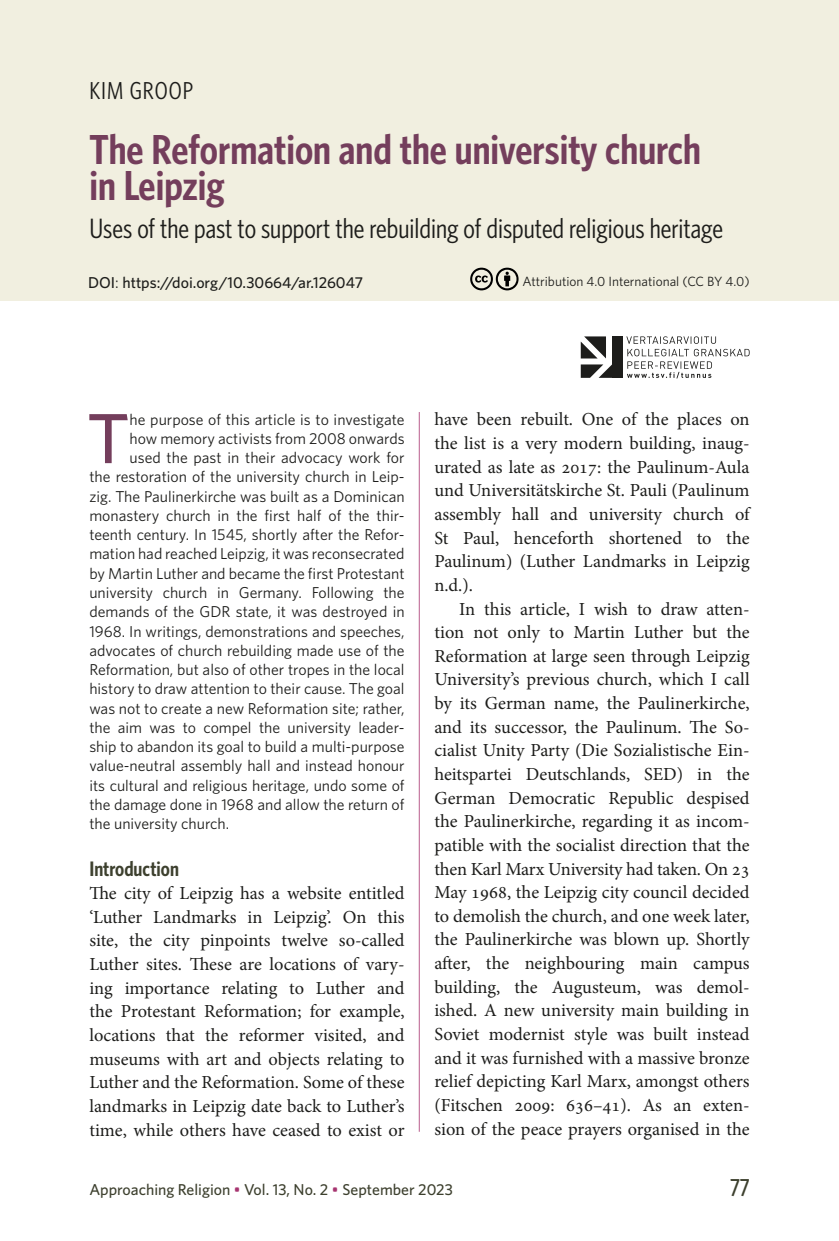
<style>
.page{position:relative;width:839px;height:1241px;background:#fff}
.page>*{position:absolute;margin:0;border:0;box-sizing:border-box;transform-origin:0 0}
.Ingressi{font:500 71.05px "Whitney";color:#743e5c}
.Artikkeli_otsikko{font:600 42px "Whitney Condensed";color:#743e5c}
.Artikkeli_selittävä{font:28px "Whitney Condensed";color:#1d1d1b}
.Kirjoittaja{font:24.5px "Whitney Condensed";letter-spacing:.04em;color:#1d1d1b}
.t1{font:500 24.5px "Whitney Condensed";color:#3d402e}
.Artikkelin_väliotsik{font:600 21px "Whitney Condensed";color:#3d402e}
.Leipis{font:18.38px/23.6px "Minion Pro";color:#1d1d1b}
.Leipis_1__kpl{font:18.38px/23.6px "Minion Pro";color:#1d1d1b;text-align:justify}
.Ingressi-2{font:15.75px "Whitney";color:#1d1d1b}
.t2{font:500 15.75px "Whitney";color:#3d402e}
.t3{font:500 15.75px "Whitney";color:#1d1d1b}
.t4{font:13.3px "Whitney";color:#1d1d1b}
.s1{font-weight:400}
.s2{color:#a73570}
</style>
<div class="page">
<div style="left:0;top:0;width:838px;height:301px;background:#f1efe0"></div>
<hr style="left:419px;top:412px;width:1px;height:719px;background:#b95d8d">
<svg style="left:470px;top:267px;width:49px;height:24px"></svg>
<svg style="left:580px;top:336px;width:26px;height:22px"></svg>
<svg style="left:580px;top:364px;width:32px;height:14px"></svg>
<div style="left:612px;top:336px;width:10px;height:42px;background:#1d1d1b"></div>
<svg style="left:626px;top:336px;width:123px;height:42px"></svg>
<p class="Kirjoittaja" style="left:89px;top:76px;width:105px">KIM GROOP</p>
<h1 class="Artikkeli_otsikko" style="left:89px;top:123px;width:613px">The Reformation and the university church</h1>
<h1 class="Artikkeli_otsikko" style="left:89px;top:159px;width:137px">in Leipzig</h1>
<h2 class="Artikkeli_selittävä" style="left:89px;top:211px;width:635px">Uses of the past to support the rebuilding of disputed religious heritage</h2>
<p class="t3" style="left:88px;top:272px;width:276px">DOI<span class="s1">:</span> https://doi.org/10.30664/ar.126047</p>
<p class="t4" style="left:522px;top:273px;width:229px">Attribution 4.0 International (CC BY 4.0)</p>
<p class="Ingressi" style="left:87px;top:391px;width:44px">T</p>
<p class="Ingressi-2" style="left:130px;top:408px;width:276px">he purpose of this article is to investigate</p>
<p class="Ingressi-2" style="left:130px;top:428px;width:276px">how memory activists from 2008 onwards</p>
<p class="Ingressi-2" style="left:130px;top:447px;width:276px">used the past in their advocacy work for</p>
<p class="Ingressi-2" style="left:89px;top:466px;width:317px">the restoration of the university church in Leip-</p>
<p class="Ingressi-2" style="left:89px;top:485px;width:317px">zig. The Paulinerkirche was built as a Dominican</p>
<p class="Ingressi-2" style="left:89px;top:505px;width:317px">monastery church in the first half of the thir-</p>
<p class="Ingressi-2" style="left:89px;top:524px;width:317px">teenth century. In 1545, shortly after the Refor-</p>
<p class="Ingressi-2" style="left:89px;top:543px;width:316px">mation had reached Leipzig, it was reconsecrated</p>
<p class="Ingressi-2" style="left:89px;top:562px;width:317px">by Martin Luther and became the first Protestant</p>
<p class="Ingressi-2" style="left:89px;top:582px;width:316px">university church in Germany. Following the</p>
<p class="Ingressi-2" style="left:89px;top:601px;width:317px">demands of the GDR state, it was destroyed in</p>
<p class="Ingressi-2" style="left:89px;top:620px;width:317px">1968. In writings, demonstrations and speeches,</p>
<p class="Ingressi-2" style="left:89px;top:639px;width:316px">advocates of church rebuilding made use of the</p>
<p class="Ingressi-2" style="left:89px;top:659px;width:317px">Reformation, but also of other tropes in the local</p>
<p class="Ingressi-2" style="left:89px;top:678px;width:317px">history to draw attention to their cause. The goal</p>
<p class="Ingressi-2" style="left:89px;top:697px;width:316px">was not to create a new Reformation site; rather,</p>
<p class="Ingressi-2" style="left:89px;top:716px;width:317px">the aim was to compel the university leader-</p>
<p class="Ingressi-2" style="left:89px;top:736px;width:317px">ship to abandon its goal to build a multi-purpose</p>
<p class="Ingressi-2" style="left:89px;top:755px;width:316px">value-neutral assembly hall and instead honour</p>
<p class="Ingressi-2" style="left:89px;top:774px;width:317px">its cultural and religious heritage, undo some of</p>
<p class="Ingressi-2" style="left:89px;top:793px;width:316px">the damage done in 1968 and allow the return of</p>
<p class="Ingressi-2" style="left:89px;top:813px;width:141px">the university church.</p>
<h3 class="Artikkelin_väliotsik" style="left:89px;top:855px;width:91px">Introduction</h3>
<p class="Leipis_1__kpl" style="left:89px;top:881px;width:317px">The city of Leipzig has a website entitled ‘Luther Landmarks in Leipzig’. On this site, the city pinpoints twelve so-called Luther sites. These are locations of vary&shy;ing importance relating to Luther and the Protestant Reformation; for example, locations that the reformer visited, and museums with art and objects relating to Luther and the Reformation. Some of these landmarks in Leipzig date back to Luther’s time, while others have ceased to exist or</p>
<p class="Leipis_1__kpl" style="left:434px;top:407px;width:317px">have been rebuilt. One of the places on the list is a very modern building, inaug&shy;urated as late as 2017: the Paulinum-Aula und Universitätskirche St. Pauli (Paulinum assembly hall and university church of St Paul, henceforth shortened to the Paulinum) (Luther Landmarks in Leipzig n.d.).</p>
<p class="Leipis" style="left:434px;top:596px;width:317px;text-indent:25px">In this article, I wish to draw atten&shy;tion not only to Martin Luther but the Reformation at large seen through Leipzig University’s previous church, which I call by its German name, the Paulinerkirche, and its successor, the Paulinum. The So-- cialist Unity Party (Die Sozialistische Ein&shy;heitspartei Deutschlands, SED) in the German Democratic Republic despised the Paulinerkirche, regarding it as incom&shy;patible with the socialist direction that the then Karl Marx University had taken. On 23<br>May 1968, the Leipzig city council decided to demolish the church, and one week later, the Paulinerkirche was blown up. Shortly after, the neighbouring main campus building, the Augusteum, was demol&shy;ished. A new university main building in Soviet modernist style was built instead and it was furnished with a massive bronze relief depicting Karl Marx, amongst others (Fitschen 2009: 636–41). As an exten&shy;sion of the peace prayers organised in the</p>
<p class="t2" style="left:89px;top:1179px;width:365px">Approaching Religion <span class="s2">•</span> Vol. 13, No. 2 <span class="s2">•</span> September 2023</p>
<h3 class="t1" style="left:729px;top:1171px;width:21px">77</h3>
</div>
